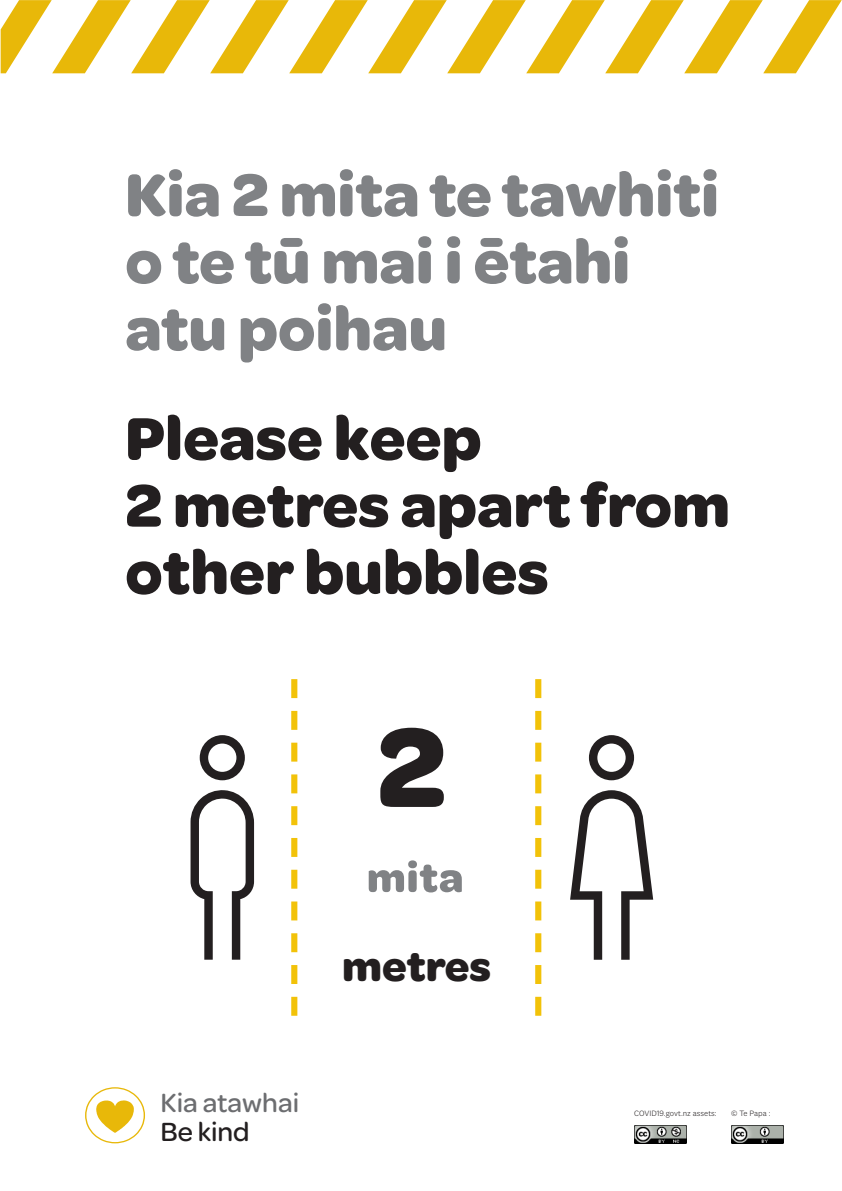
<style>
.page{position:relative;width:842px;height:1191px;background:#fff}
.page>*{position:absolute;margin:0;border:0;box-sizing:border-box;transform-origin:0 0}
.t1{font:700 120px "Omnes";color:#231f20}
.t2{font:700 64px/67px "Omnes";color:#808285}
.t3{font:700 64px/67px "Omnes";color:#231f20}
.t4{font:700 44px "Omnes";color:#231f20}
.t5{font:500 28.1px "Omnes";color:#6c6d70}
.t6{font:500 28.1px "Omnes";color:#231f20}
.t7{font:300 8px "National 2";color:#231f20}
</style>
<div class="page">
<img style="left:731px;top:1125px;width:52px;height:18px">
<img style="left:635px;top:1125px;width:52px;height:18px">
<svg style="left:1px;top:0;width:841px;height:73px"></svg>
<svg style="left:85px;top:1087px;width:60px;height:56px"></svg>
<svg style="left:291px;top:679px;width:6px;height:336px"></svg>
<svg style="left:535px;top:679px;width:6px;height:336px"></svg>
<svg style="left:200px;top:735px;width:45px;height:45px"></svg>
<svg style="left:191px;top:790px;width:63px;height:169px"></svg>
<svg style="left:589px;top:735px;width:45px;height:45px"></svg>
<svg style="left:570px;top:790px;width:83px;height:169px"></svg>
<svg style="left:369px;top:860px;width:93px;height:32px"></svg>
<p class="t2" style="left:125px;top:157px;width:595px">Kia 2 mita te tawhiti o te tū mai i ētahi atu poihau</p>
<p class="t3" style="left:125px;top:401px;width:606px">Please keep<br>2 metres apart from other bubbles</p>
<h1 class="t1" style="left:377px;top:682px;width:70px">2</h1>
<p class="t5" style="left:160px;top:1083px;width:140px">Kia atawhai</p>
<p class="t6" style="left:160px;top:1112px;width:91px">Be kind</p>
<p class="t4" style="left:342px;top:935px;width:150px">metres</p>
<p class="t7" style="left:634px;top:1108px;width:84px">COVID19.govt.nz assets:</p>
<p class="t7" style="left:731px;top:1108px;width:41px">© Te Papa :</p>
</div>
